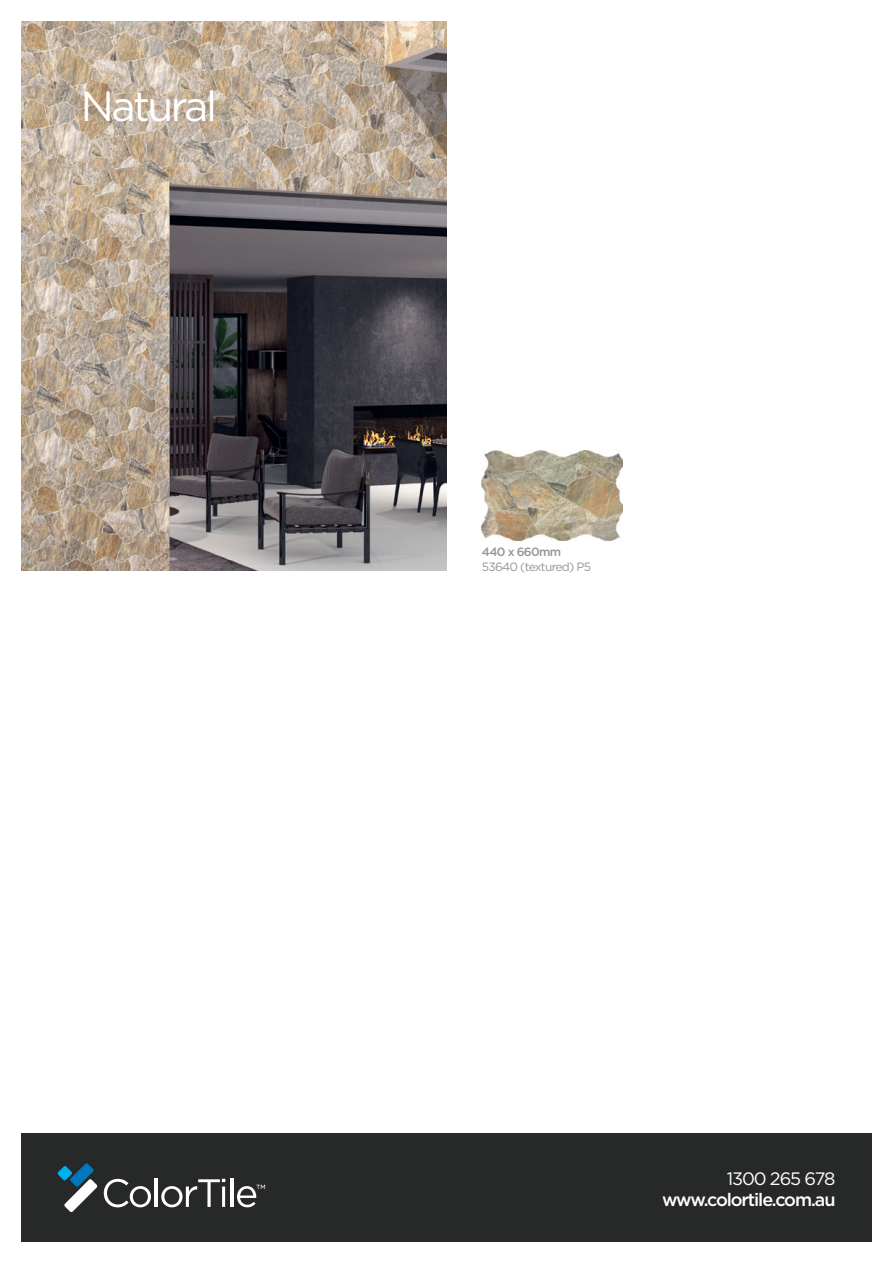
<style>
.page{position:relative;width:893px;height:1263px;background:#fff}
.page>*{position:absolute;margin:0;border:0;box-sizing:border-box;transform-origin:0 0}
.t1{font:42px "Gotham";letter-spacing:-.06em;color:#fff}
.t2{font:500 18px "Gotham";letter-spacing:-.06em;color:#fff}
.t3{font:18px "Gotham";letter-spacing:-.06em;color:#fff}
.CT2020PS_TileSpecs{font:12px "Gotham";letter-spacing:-.06em;color:#939598}
.CT2020PS_Tile_Size{font:500 12px "Gotham";letter-spacing:-.06em;color:#939598}
</style>
<div class="page">
<img style="left:21px;top:21px;width:425px;height:550px">
<div style="left:21px;top:1134px;width:851px;height:108px;background:#272828"></div>
<svg style="left:57px;top:1163px;width:40px;height:49px"></svg>
<svg style="left:104px;top:1179px;width:47px;height:28px"></svg>
<hr style="left:155px;top:1178px;width:3px;height:29px;background:#fff">
<svg style="left:161px;top:1179px;width:64px;height:28px"></svg>
<hr style="left:230px;top:1178px;width:3px;height:29px;background:#fff">
<svg style="left:237px;top:1185px;width:28px;height:22px"></svg>
<img style="left:482px;top:451px;width:140px;height:90px">
<p class="t1" style="left:81px;top:79px;width:138px">Natural</p>
<p class="CT2020PS_Tile_Size" style="left:482px;top:544px;width:81px">440 x 660mm</p>
<p class="CT2020PS_TileSpecs" style="left:482px;top:559px;width:111px">53640 (textured) P5</p>
<p class="t3" style="left:727px;top:1167px;width:110px">1300 265 678</p>
<p class="t2" style="left:662px;top:1188px;width:175px">www.colortile.com.au</p>
</div>
